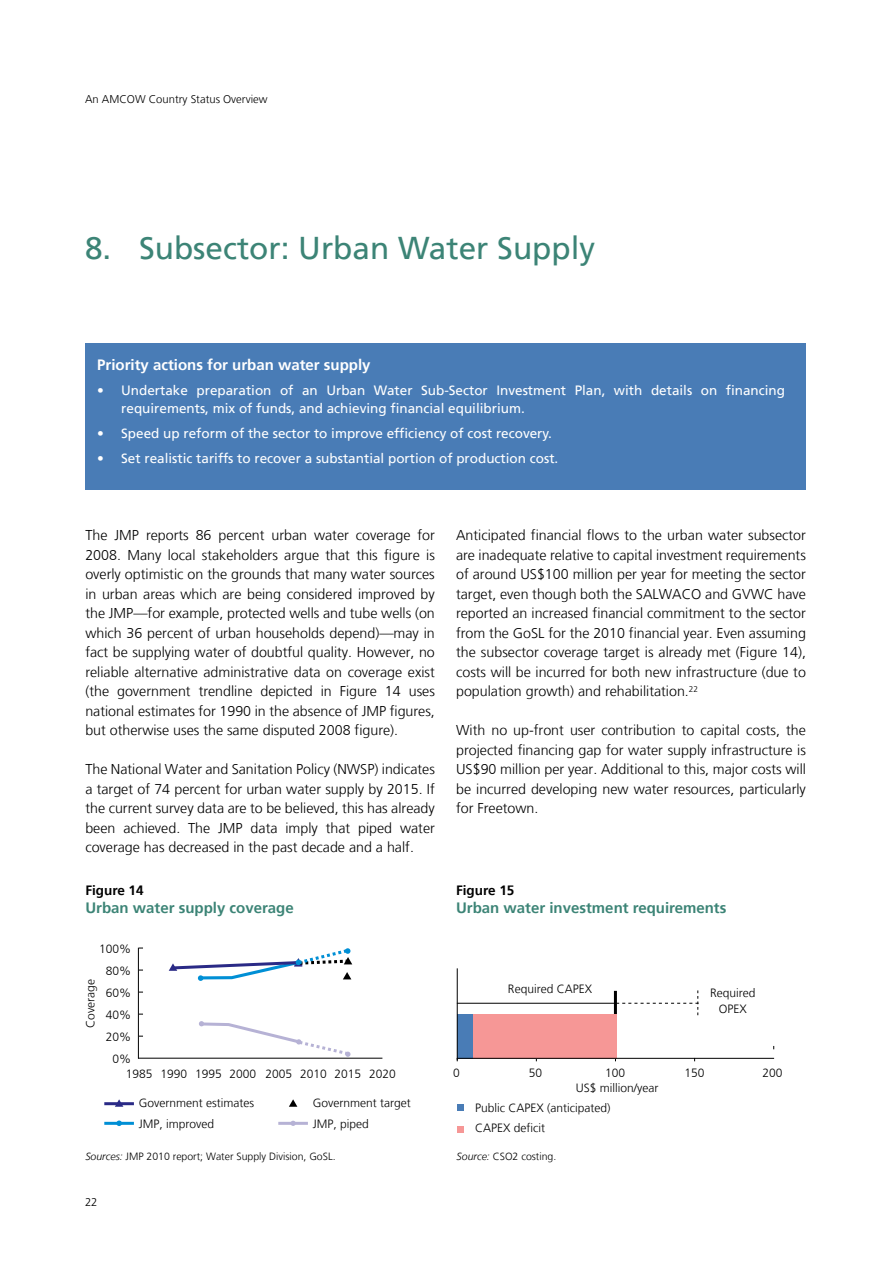
<style>
.page{position:relative;width:891px;height:1269px;background:#fff}
.page>*{position:absolute;margin:0;border:0;box-sizing:border-box;transform-origin:0 0}
.t1{font:31.5px "Frutiger LT";color:#3c8476}
.t2{font:700 15px "Frutiger 65";color:#3c8476}
.t3{font:700 15px "Frutiger 65";color:#fff}
.t4{font:300 14.25px/19.5px "Frutiger LT";color:#000;text-align:justify}
.t5{font:13.5px/18px "Frutiger LT";color:#fff}
.t6{font:700 13.5px "Frutiger 65";color:#000}
.t7{font:300 12px/21.9px "Frutiger LT";color:#000}
.t8{font:300 11.25px "Frutiger LT";color:#000}
.t9{font:300 10.5px "Frutiger LT";color:#000}
.s1{font-style:italic}
</style>
<div class="page">
<div style="left:457px;top:1126px;width:7px;height:6px;background:#f69796"></div>
<div style="left:86px;top:343px;width:720px;height:146px;background:#497cb6"></div>
<hr style="left:278px;top:1122px;width:30px;height:3px;background:#b6b2d5">
<hr style="left:138px;top:948px;width:1px;height:111px;background:#000">
<hr style="left:138px;top:1058px;width:244px;height:1px;background:#000">
<svg style="left:115px;top:1099px;width:8px;height:8px"></svg>
<hr style="left:104px;top:1122px;width:30px;height:3px;background:#008fd5">
<hr style="left:104px;top:1102px;width:30px;height:3px;background:#2a2a86">
<svg style="left:289px;top:1099px;width:8px;height:8px"></svg>
<svg style="left:116px;top:1121px;width:6px;height:5px"></svg>
<svg style="left:199px;top:1021px;width:152px;height:36px"></svg>
<hr style="left:457px;top:1003px;width:158px;height:1px;background:#000">
<hr style="left:614px;top:991px;width:3px;height:25px;background:#000">
<svg style="left:616px;top:990px;width:83px;height:25px"></svg>
<div style="left:458px;top:1014px;width:16px;height:44px;background:#497cb6"></div>
<div style="left:474px;top:1014px;width:143px;height:44px;background:#f69796"></div>
<hr style="left:457px;top:1058px;width:317px;height:1px;background:#000">
<div style="left:457px;top:1104px;width:7px;height:7px;background:#497cb6"></div>
<hr style="left:457px;top:968px;width:1px;height:92px;background:#000">
<svg style="left:169px;top:948px;width:183px;height:33px"></svg>
<p class="t8" style="left:85px;top:93px;width:184px">An AMCOW Country Status Overview</p>
<h1 class="t1" style="left:85px;top:229px;width:512px">8. Subsector: Urban Water Supply</h1>
<p class="t3" style="left:97px;top:356px;width:275px">Priority actions for urban water supply</p>
<p class="t5" style="left:121px;top:382px;width:665px;text-indent:-24px">• Undertake preparation of an Urban Water Sub-Sector Investment Plan, with details on financing requirements, mix of funds, and achieving financial equilibrium.</p>
<p class="t5" style="left:97px;top:424px;width:456px">• Speed up reform of the sector to improve efficiency of cost recovery.</p>
<p class="t5" style="left:97px;top:449px;width:463px">• Set realistic tariffs to recover a substantial portion of production cost.</p>
<p class="t4" style="left:85px;top:526px;width:351px">The JMP reports 86 percent urban water coverage for 2008. Many local stakeholders argue that this figure is overly optimistic on the grounds that many water sources in urban areas which are being considered improved by the JMP—for example, protected wells and tube wells (on which 36 percent of urban households depend)—may in fact be supplying water of doubtful quality. However, no reliable alternative administrative data on coverage exist (the government trendline depicted in Figure 14 uses national estimates for 1990 in the absence of JMP figures, but otherwise uses the same disputed 2008 figure).</p>
<p class="t4" style="left:85px;top:760px;width:351px">The National Water and Sanitation Policy (NWSP) indicates a target of 74 percent for urban water supply by 2015. If the current survey data are to be believed, this has already been achieved. The JMP data imply that piped water coverage has decreased in the past decade and a half.</p>
<p class="t6" style="left:85px;top:882px;width:60px">Figure 14</p>
<p class="t2" style="left:85px;top:899px;width:210px">Urban water supply coverage</p>
<p class="t7" style="left:99px;top:938px;width:34px;text-align:right">100%<br>80%<br>60%<br>40%<br>20%<br>0%</p>
<p class="t7" style="left:126px;top:1063px;width:271px">1985 1990 1995 2000 2005 2010 2015 2020</p>
<p class="t7" style="left:139px;top:1093px;width:117px;line-height:20.4px">Government estimates<br>JMP, improved</p>
<p class="t7" style="left:313px;top:1093px;width:99px;line-height:20.4px">Government target<br>JMP, piped</p>
<p class="t9" style="left:85px;top:1150px;width:252px"><span class="s1">Sources:</span> JMP 2010 report; Water Supply Division, GoSL.</p>
<p class="t7" style="left:79px;top:1028px;width:50px;rotate:-90deg">Coverage</p>
<p class="t8" style="left:85px;top:1195px;width:14px">22</p>
<p class="t4" style="left:456px;top:526px;width:351px">Anticipated financial flows to the urban water subsector are inadequate relative to capital investment requirements of around US$100 million per year for meeting the sector target, even though both the SALWACO and GVWC have reported an increased financial commitment to the sector from the GoSL for the 2010 financial year. Even assuming the subsector coverage target is already met (Figure 14), costs will be incurred for both new infrastructure (due to population growth) and rehabilitation.<sup>22</sup></p>
<p class="t4" style="left:456px;top:721px;width:351px">With no up-front user contribution to capital costs, the projected financing gap for water supply infrastructure is US$90 million per year. Additional to this, major costs will be incurred developing new water resources, particularly for Freetown.</p>
<p class="t6" style="left:456px;top:882px;width:60px">Figure 15</p>
<p class="t2" style="left:456px;top:899px;width:272px">Urban water investment requirements</p>
<p class="t7" style="left:508px;top:978px;width:86px">Required CAPEX</p>
<p class="t7" style="left:710px;top:985px;width:47px;line-height:16.5px;text-align:center">Required<br>OPEX</p>
<p class="t7" style="left:453px;top:1062px;width:8px">0</p>
<p class="t7" style="left:529px;top:1062px;width:15px">50</p>
<p class="t7" style="left:605px;top:1062px;width:22px">100</p>
<p class="t7" style="left:685px;top:1062px;width:22px">150</p>
<p class="t7" style="left:763px;top:1062px;width:22px">200</p>
<p class="t7" style="left:475px;top:1079px;width:185px;line-height:20px;text-indent:101px">US$ million/year<br>Public CAPEX (anticipated)<br>CAPEX deficit</p>
<p class="t9" style="left:457px;top:1150px;width:101px"><span class="s1">Source:</span> CSO2 costing.</p>
</div>
